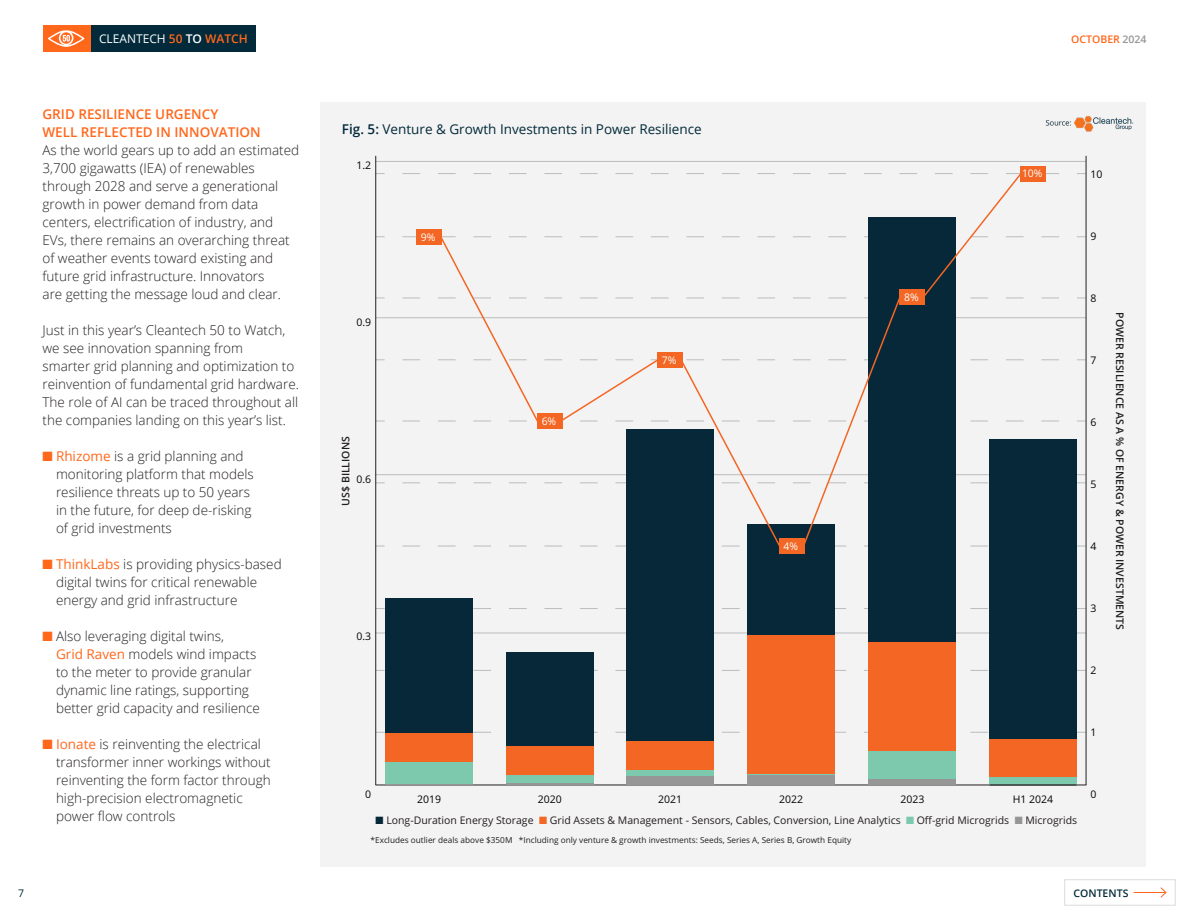
<style>
.page{position:relative;width:1188px;height:918px;background:#fff}
.page>*{position:absolute;margin:0;border:0;box-sizing:border-box;transform-origin:0 0}
.Body_text{font:300 13.5px/18px "Open Sans";color:#231f20}
.Chart_headline{font:13.5px "Open Sans";color:#022a3a}
.Body_sub_head_orange{font:600 13.5px/18px "Open Sans";color:#ff671b}
.t1{font:12px "Open Sans";color:#fff}
.t2{font:10.5px "Open Sans";color:#221d1e}
.t3{font:600 10.5px "Open Sans";color:#221d1e}
.t4{font:10.5px "Open Sans";color:#040503}
.t5{font:10.5px "Open Sans";color:#fff}
.t6{font:600 10.5px "Open Sans";color:#ff671b}
.t7{font:600 10.5px "Open Sans";color:#022a3a}
.t8{font:10.5px "Open Sans";color:#022a3a}
.t9{font:8.25px "Open Sans";color:#221d1e}
.s1{font-weight:600;color:#ff671b}
.s2{font-weight:600}
.s3{color:#ff671b}
.s4{font-weight:400;color:#ff671b}
.s5{color:#959595}
.s6{color:#062839}
.s7{color:#f36624}
.s8{color:#7dc9ae}
.s9{color:#969696}
</style>
<div class="page">
<div style="left:1064px;top:879px;width:112px;height:27px;border:1px solid #dbdbdb"></div>
<hr style="left:1134px;top:892px;width:32px;height:1px;background:#ff671b">
<svg style="left:1160px;top:887px;width:7px;height:11px"></svg>
<div style="left:90px;top:26px;width:166px;height:26px;background:#022a3a"></div>
<div style="left:43px;top:26px;width:47px;height:26px;background:#ff671b"></div>
<svg style="left:48px;top:30px;width:36px;height:17px"></svg>
<div style="left:320px;top:102px;width:825px;height:765px;background:#f3f3f3"></div>
<svg style="left:402px;top:173px;width:657px;height:1px"></svg>
<svg style="left:402px;top:483px;width:225px;height:1px"></svg>
<svg style="left:402px;top:546px;width:225px;height:1px"></svg>
<svg style="left:472px;top:608px;width:518px;height:1px"></svg>
<svg style="left:472px;top:670px;width:518px;height:1px"></svg>
<svg style="left:472px;top:732px;width:518px;height:1px"></svg>
<hr style="left:376px;top:161px;width:710px;height:1px;background:#babcbe">
<hr style="left:376px;top:317px;width:710px;height:1px;background:#babcbe">
<hr style="left:376px;top:474px;width:710px;height:1px;background:#babcbe">
<hr style="left:376px;top:633px;width:710px;height:1px;background:#babcbe">
<svg style="left:402px;top:236px;width:666px;height:187px"></svg>
<hr style="left:375px;top:785px;width:711px;height:1px;background:#231f20">
<hr style="left:375px;top:156px;width:1px;height:629px;background:#231f20">
<hr style="left:1086px;top:156px;width:1px;height:629px;background:#231f20">
<div style="left:385px;top:598px;width:87px;height:136px;background:#062839"></div>
<div style="left:506px;top:652px;width:87px;height:95px;background:#062839"></div>
<div style="left:627px;top:430px;width:87px;height:311px;background:#062839"></div>
<div style="left:748px;top:524px;width:87px;height:112px;background:#062839"></div>
<div style="left:869px;top:217px;width:87px;height:425px;background:#062839"></div>
<div style="left:990px;top:439px;width:87px;height:300px;background:#062839"></div>
<div style="left:385px;top:734px;width:87px;height:28px;background:#f36624"></div>
<div style="left:506px;top:747px;width:87px;height:28px;background:#f36624"></div>
<div style="left:627px;top:741px;width:87px;height:29px;background:#f36624"></div>
<div style="left:748px;top:636px;width:87px;height:138px;background:#f36624"></div>
<div style="left:869px;top:642px;width:87px;height:109px;background:#f36624"></div>
<div style="left:990px;top:739px;width:87px;height:38px;background:#f36624"></div>
<div style="left:385px;top:762px;width:87px;height:22px;background:#7dc9ae"></div>
<div style="left:506px;top:775px;width:87px;height:8px;background:#7dc9ae"></div>
<div style="left:627px;top:770px;width:87px;height:7px;background:#7dc9ae"></div>
<hr style="left:748px;top:774px;width:87px;height:2px;background:#7dc9ae">
<div style="left:869px;top:751px;width:87px;height:28px;background:#7dc9ae"></div>
<div style="left:990px;top:777px;width:87px;height:8px;background:#7dc9ae"></div>
<hr style="left:385px;top:784px;width:87px;height:1px;background:#969696">
<hr style="left:506px;top:783px;width:87px;height:2px;background:#969696">
<div style="left:627px;top:777px;width:87px;height:8px;background:#969696"></div>
<div style="left:748px;top:776px;width:87px;height:9px;background:#969696"></div>
<div style="left:869px;top:779px;width:87px;height:6px;background:#969696"></div>
<div style="left:1020px;top:166px;width:26px;height:15px;background:#f36624"></div>
<div style="left:779px;top:539px;width:25px;height:15px;background:#f36624"></div>
<div style="left:657px;top:352px;width:26px;height:16px;background:#f36624"></div>
<div style="left:416px;top:229px;width:26px;height:16px;background:#f36624"></div>
<div style="left:537px;top:414px;width:25px;height:15px;background:#f36624"></div>
<svg style="left:679px;top:173px;width:344px;height:375px"></svg>
<img style="left:1045px;top:116px;width:89px;height:16px">
<p class="t1" style="left:99px;top:31px;width:150px">CLEANTECH <span class="s1">50</span> <span class="s2">TO</span> <span class="s1">WATCH</span></p>
<p class="Body_sub_head_orange" style="left:43px;top:105px;width:220px">GRID RESILIENCE URGENCY<br>WELL REFLECTED IN INNOVATION</p>
<p class="Body_text" style="left:43px;top:141px;width:258px">As the world gears up to add an estimated 3,700 gigawatts (IEA) of renewables through 2028 and serve a generational growth in power demand from data centers, electrification of industry, and EVs, there remains an overarching threat of weather events toward existing and future grid infrastructure. Innovators<br>are getting the message loud and clear.</p>
<p class="Body_text" style="left:43px;top:321px;width:258px">Just in this year’s Cleantech 50 to Watch, we see innovation spanning from<br>smarter grid planning and optimization to reinvention of fundamental grid hardware.<br>The role of AI can be traced throughout all the companies landing on this year’s list.</p>
<p class="Body_text" style="left:56px;top:447px;width:199px;text-indent:-14px"><span class="s3">■</span> <span class="s4">Rhizome</span> is a grid planning and monitoring platform that models resilience threats up to 50 years in the future, for deep de-risking of grid investments</p>
<p class="Body_text" style="left:56px;top:555px;width:227px;text-indent:-14px"><span class="s3">■</span> <span class="s4">ThinkLabs</span> is providing physics-based digital twins for critical renewable energy and grid infrastructure</p>
<p class="Body_text" style="left:56px;top:627px;width:205px;text-indent:-14px"><span class="s3">■</span> Also leveraging digital twins,<br><span class="s4">Grid Raven</span> models wind impacts to the meter to provide granular dynamic line ratings, supporting better grid capacity and resilience</p>
<p class="Body_text" style="left:56px;top:735px;width:216px;text-indent:-14px"><span class="s3">■</span> <span class="s4">Ionate</span> is reinventing the electrical transformer inner workings without reinventing the form factor through high-precision electromagnetic power flow controls</p>
<p class="t8" style="left:18px;top:886px;width:8px">7</p>
<p class="Chart_headline" style="left:342px;top:119px;width:361px"><span class="s2">Fig. 5:</span> Venture &amp; Growth Investments in Power Resilience</p>
<p class="t4" style="left:356px;top:158px;width:16px">1.2</p>
<p class="t4" style="left:356px;top:315px;width:16px">0.9</p>
<p class="t3" style="left:338px;top:506px;width:71px;rotate:-90deg">US$ BILLIONS</p>
<p class="t4" style="left:356px;top:472px;width:16px">0.6</p>
<p class="t5" style="left:421px;top:230px;width:16px">9%</p>
<p class="t4" style="left:356px;top:629px;width:16px">0.3</p>
<p class="t5" style="left:542px;top:414px;width:16px">6%</p>
<p class="t5" style="left:662px;top:353px;width:16px">7%</p>
<p class="t5" style="left:784px;top:539px;width:16px">4%</p>
<p class="t5" style="left:904px;top:290px;width:16px">8%</p>
<p class="t6" style="left:1071px;top:32px;width:77px">OCTOBER <span class="s5">2024</span></p>
<p class="t5" style="left:1022px;top:166px;width:22px">10%</p>
<p class="t4" style="left:1091px;top:167px;width:14px">10</p>
<p class="t4" style="left:1091px;top:229px;width:8px">9</p>
<p class="t4" style="left:1091px;top:291px;width:8px">8</p>
<p class="t4" style="left:1091px;top:353px;width:8px">7</p>
<p class="t4" style="left:1091px;top:415px;width:8px">6</p>
<p class="t4" style="left:1091px;top:477px;width:8px">5</p>
<p class="t4" style="left:1091px;top:539px;width:8px">4</p>
<p class="t4" style="left:1091px;top:601px;width:8px">3</p>
<p class="t4" style="left:1091px;top:663px;width:8px">2</p>
<p class="t3" style="left:1127px;top:312px;width:319px;rotate:90deg">POWER RESILIENCE AS A % OF ENERGY &amp; POWER INVESTMENTS</p>
<p class="t4" style="left:1091px;top:725px;width:8px">1</p>
<p class="t4" style="left:365px;top:787px;width:8px">0</p>
<p class="t4" style="left:417px;top:792px;width:26px">2019</p>
<p class="t4" style="left:538px;top:792px;width:26px">2020</p>
<p class="t4" style="left:658px;top:792px;width:26px">2021</p>
<p class="t4" style="left:779px;top:792px;width:26px">2022</p>
<p class="t4" style="left:900px;top:792px;width:26px">2023</p>
<p class="t4" style="left:1013px;top:792px;width:42px">H1 2024</p>
<p class="t2" style="left:376px;top:813px;width:703px"><span class="s6">■</span> Long-Duration Energy Storage <span class="s7">■</span> Grid Assets &amp; Management - Sensors, Cables, Conversion, Line Analytics <span class="s8">■</span> Off-grid Microgrids <span class="s9">■</span> Microgrids</p>
<p class="t9" style="left:371px;top:834px;width:482px">*Excludes outlier deals above $350M *Including only venture &amp; growth investments: Seeds, Series A, Series B, Growth Equity</p>
<p class="t4" style="left:1091px;top:787px;width:8px">0</p>
<p class="t7" style="left:1074px;top:885px;width:56px">CONTENTS</p>
</div>
